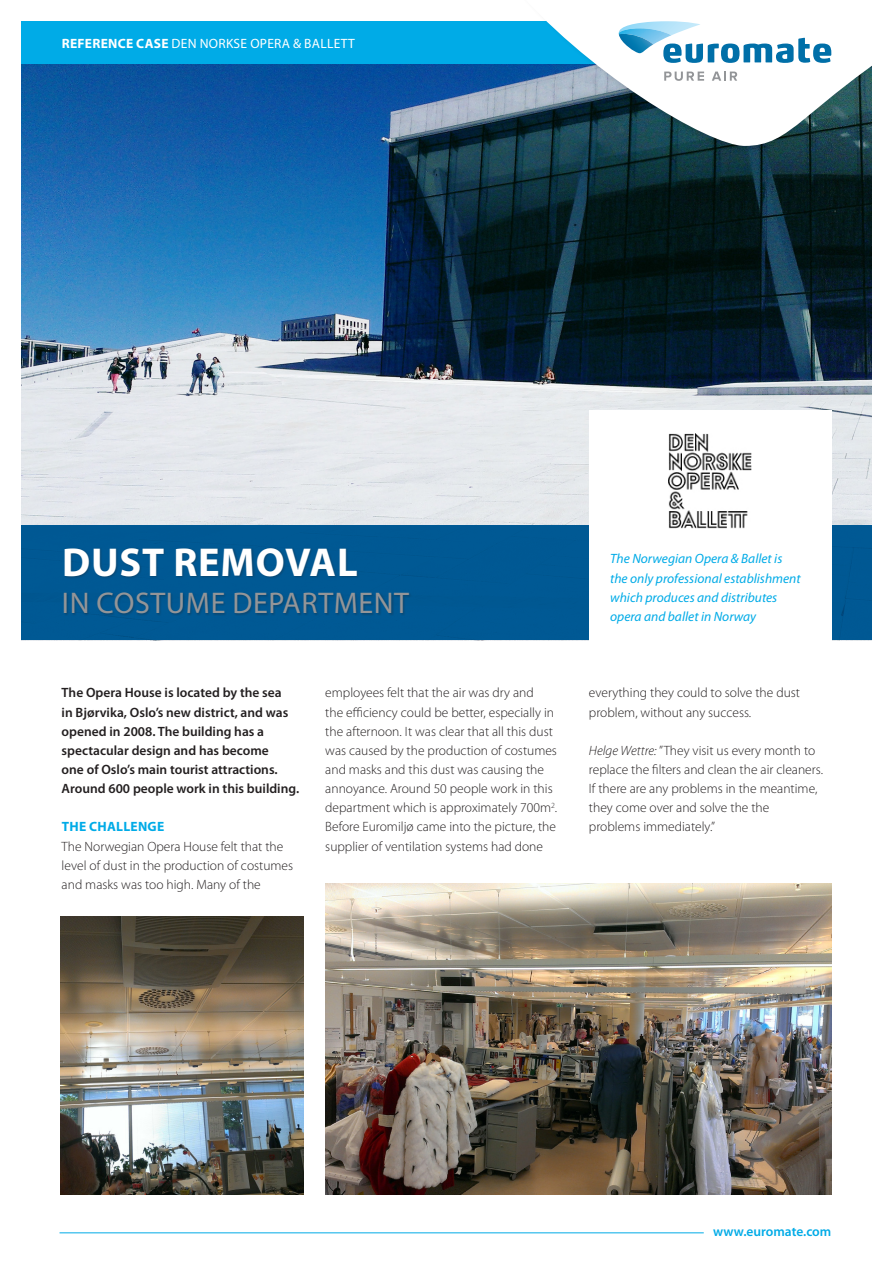
<style>
.page{position:relative;width:893px;height:1263px;background:#fff}
.page>*{position:absolute;margin:0;border:0;box-sizing:border-box;transform-origin:0 0}
.Heading{font:700 40.5px "Myriad Pro";letter-spacing:.02em;color:#fff}
.Heading_sub{font:30px "Myriad Pro";letter-spacing:.02em;color:#939598}
.Bodytekst{font:300 13.5px/19.2px "Myriad Pro";color:#231f20}
.Bodytekst-2{font:600 13.5px "Myriad Pro";color:#231f20}
.t1{font:italic 13.5px/19.2px "Myriad Pro";color:#00abe7}
.Newsletter_heading{font:13.5px "Myriad Pro";letter-spacing:.02em;color:#fff}
.t2{font:600 13.5px "Myriad Pro";color:#00abe7}
.Kop_3{font:700 13.5px "Myriad Pro";letter-spacing:.02em;color:#00abe7}
.s1{font-weight:700}
.s2{font-style:italic}
</style>
<div class="page">
<img style="left:21px;top:64px;width:851px;height:461px">
<div style="left:21px;top:525px;width:851px;height:115px;background:#005c98"></div>
<div style="left:64px;top:547px;width:348px;height:69px;background:#231f20;opacity:.3"></div>
<div style="left:589px;top:410px;width:242px;height:249px;background:#fff"></div>
<img style="left:669px;top:433px;width:82px;height:96px">
<img style="left:325px;top:883px;width:506px;height:312px">
<img style="left:61px;top:916px;width:242px;height:279px">
<div style="left:21px;top:21px;width:851px;height:43px;background:#00abe7"></div>
<div style="left:502px;top:0;width:391px;height:154px;background:#231f20;opacity:.75"></div>
<svg style="left:510px;top:0;width:383px;height:146px"></svg>
<svg style="left:664px;top:72px;width:40px;height:9px"></svg>
<svg style="left:712px;top:72px;width:25px;height:9px"></svg>
<svg style="left:619px;top:21px;width:212px;height:42px;background:#afd4e6"></svg>
<hr style="left:60px;top:1232px;width:644px;height:1px;background:#00abe7">
<p class="Newsletter_heading" style="left:62px;top:35px;width:295px"><span class="s1">REFERENCE CASE</span> DEN NORKSE OPERA &amp; BALLETT</p>
<p class="Heading" style="left:62px;top:535px;width:297px">DUST REMOVAL</p>
<p class="Heading_sub" style="left:62px;top:584px;width:349px">IN COSTUME DEPARTMENT</p>
<p class="Bodytekst-2" style="left:62px;top:684px;width:222px">The Opera House is located by the sea</p>
<p class="Bodytekst-2" style="left:62px;top:703px;width:228px">in Bjørvika, Oslo’s new district, and was</p>
<p class="Bodytekst-2" style="left:62px;top:722px;width:204px">opened in 2008. The building has a</p>
<p class="Bodytekst-2" style="left:62px;top:742px;width:209px">spectacular design and has become</p>
<p class="Bodytekst-2" style="left:62px;top:761px;width:218px">one of Oslo’s main tourist attractions.</p>
<p class="Bodytekst-2" style="left:62px;top:780px;width:239px">Around 600 people work in this building.</p>
<p class="Kop_3" style="left:62px;top:818px;width:104px">THE CHALLENGE</p>
<p class="Bodytekst" style="left:62px;top:836px;width:233px">The Norwegian Opera House felt that the level of dust in the production of costumes and masks was too high. Many of the</p>
<p class="Bodytekst" style="left:325px;top:683px;width:233px">employees felt that the air was dry and<br>the efficiency could be better, especially in the afternoon. It was clear that all this dust was caused by the production of costumes and masks and this dust was causing the annoyance. Around 50 people work in this department which is approximately 700m<sup>2</sup>.</p>
<p class="Bodytekst" style="left:325px;top:817px;width:232px">Before Euromiljø came into the picture, the supplier of ventilation systems had done</p>
<p class="t1" style="left:610px;top:549px;width:192px">The Norwegian Opera &amp; Ballet is the only professional establishment which produces and distributes opera and ballet in Norway</p>
<p class="Bodytekst" style="left:589px;top:683px;width:213px">everything they could to solve the dust problem, without any success.</p>
<p class="Bodytekst" style="left:589px;top:741px;width:228px"><span class="s2">Helge Wettre:</span> ”They visit us every month to</p>
<p class="Bodytekst" style="left:589px;top:760px;width:236px">replace the filters and clean the air cleaners.<br>If there are any problems in the meantime, they come over and solve the the</p>
<p class="Bodytekst" style="left:589px;top:817px;width:128px">problems immediately.”</p>
<p class="t2" style="left:713px;top:1223px;width:120px">www.euromate.com</p>
</div>
